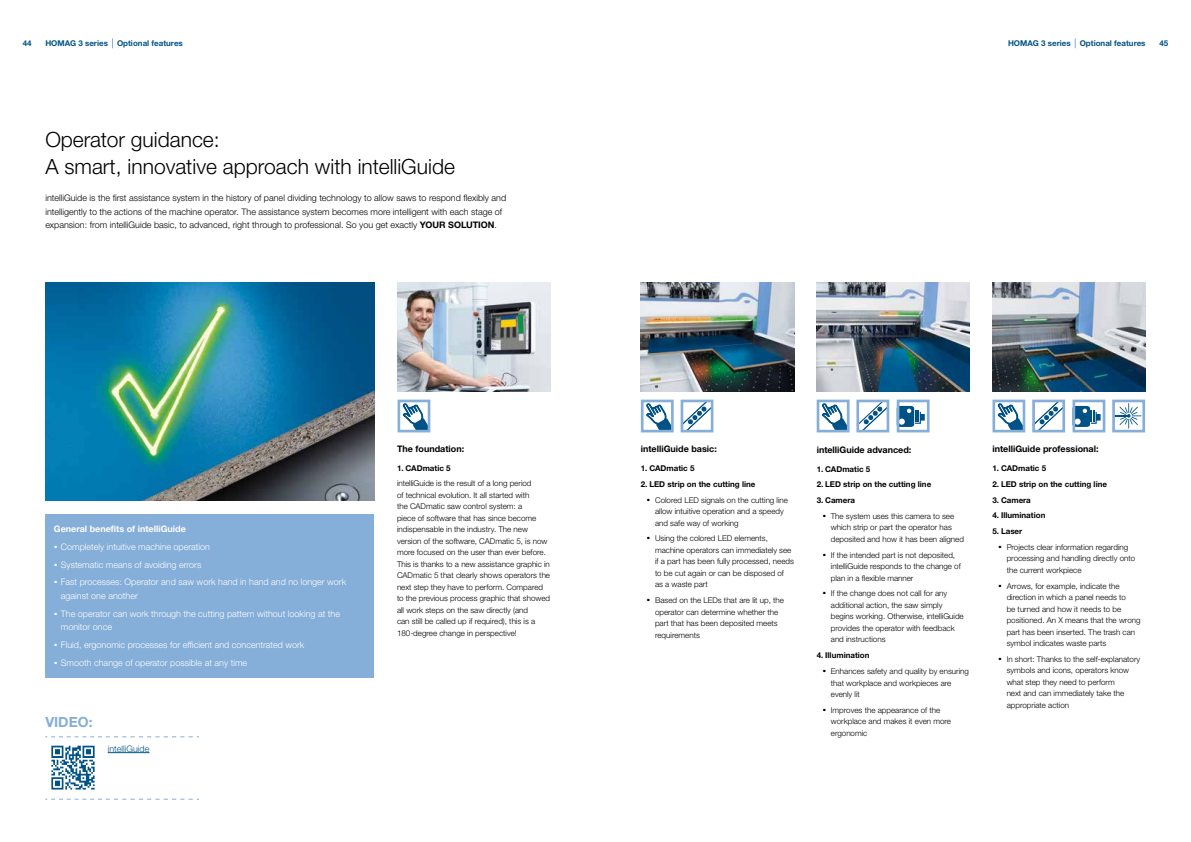
<style>
.page{position:relative;width:1191px;height:842px;background:#fff}
.page>*{position:absolute;margin:0;border:0;box-sizing:border-box;transform-origin:0 0}
.t1{font:300 21px/27.2px "Helvetica Neue LTW1 G";color:#000}
.t2{font:700 14px "Helvetica Neue LTW1 G";color:#85aed9}
.t3{font:300 9px/17.9px "Helvetica Neue LTW1 G";color:#fff}
.t4{font:300 9px/13.6px "Helvetica Neue LTW1 G";color:#000}
.t5{font:700 9px "Helvetica Neue LTW1 G";color:#000}
.t6{font:300 9px "Helvetica Neue LTW1 G";color:#005286}
.t7{font:300 8px/11.5px "Helvetica Neue LTW1 G";color:#000}
.t8{font:700 8px "Helvetica Neue LTW1 G";color:#000}
.t9{font:700 8px "Helvetica Neue LTW1 G";color:#005286}
.s1{font-weight:700}
.s2{font-weight:700;font-size:14px}
</style>
<div class="page">
<div style="left:45px;top:514px;width:329px;height:163px;background:#85aed9"></div>
<svg style="left:1036px;top:404px;width:25px;height:24px"></svg>
<div style="left:1032px;top:400px;width:33px;height:32px;border:3px solid #85aed9"></div>
<svg style="left:1116px;top:404px;width:25px;height:24px"></svg>
<div style="left:1112px;top:400px;width:33px;height:32px;border:3px solid #85aed9"></div>
<svg style="left:1076px;top:405px;width:25px;height:16px"></svg>
<svg style="left:1076px;top:406px;width:24px;height:21px"></svg>
<div style="left:1072px;top:400px;width:33px;height:32px;border:3px solid #85aed9"></div>
<svg style="left:998px;top:404px;width:23px;height:24px"></svg>
<div style="left:992px;top:400px;width:33px;height:32px;border:3px solid #85aed9"></div>
<svg style="left:860px;top:404px;width:25px;height:24px"></svg>
<div style="left:856px;top:400px;width:33px;height:32px;border:3px solid #85aed9"></div>
<svg style="left:900px;top:405px;width:25px;height:16px"></svg>
<svg style="left:900px;top:406px;width:24px;height:21px"></svg>
<div style="left:896px;top:400px;width:33px;height:32px;border:3px solid #85aed9"></div>
<svg style="left:822px;top:404px;width:23px;height:24px"></svg>
<div style="left:816px;top:400px;width:33px;height:32px;border:3px solid #85aed9"></div>
<svg style="left:684px;top:404px;width:25px;height:24px"></svg>
<div style="left:680px;top:400px;width:33px;height:32px;border:3px solid #85aed9"></div>
<svg style="left:646px;top:404px;width:23px;height:24px"></svg>
<div style="left:641px;top:400px;width:32px;height:32px;border:3px solid #85aed9"></div>
<svg style="left:403px;top:404px;width:23px;height:24px"></svg>
<div style="left:397px;top:400px;width:33px;height:32px;border:3px solid #85aed9"></div>
<img style="left:397px;top:283px;width:153px;height:109px">
<img style="left:992px;top:283px;width:153px;height:109px">
<img style="left:816px;top:283px;width:153px;height:109px">
<img style="left:45px;top:283px;width:329px;height:217px">
<svg style="left:45px;top:736px;width:154px;height:64px"></svg>
<img style="left:48px;top:742px;width:50px;height:50px">
<hr style="left:108px;top:752px;width:41px;height:1px;background:#005286">
<img style="left:641px;top:283px;width:153px;height:109px">
<p class="t9" style="left:23px;top:39px;width:10px">44</p>
<p class="t9" style="left:45px;top:39px;width:139px">HOMAG 3 series Optional features</p>
<p class="t9" style="left:1008px;top:39px;width:139px">HOMAG 3 series Optional features</p>
<p class="t9" style="left:1159px;top:39px;width:10px">45</p>
<h1 class="t1" style="left:45px;top:126px;width:411px">Operator guidance:<br>A smart, innovative approach with intelliGuide</h1>
<p class="t4" style="left:45px;top:191px;width:462px">intelliGuide is the first assistance system in the history of panel dividing technology to allow saws to respond flexibly and intelligently to the actions of the machine operator. The assistance system becomes more intelligent with each stage of expansion: from intelliGuide basic, to advanced, right through to professional. So you get exactly <span class="s1">YOUR SOLUTION</span>.</p>
<p class="t3" style="left:54px;top:520px;width:294px"><span class="s1">General benefits of intelliGuide<br></span><span class="s2">·</span> Completely intuitive machine operation<br><span class="s2">·</span> Systematic means of avoiding errors<br><span class="s2">·</span> Fast processes: Operator and saw work hand in hand and no longer work</p>
<p class="t3" style="left:54px;top:587px;width:288px;text-indent:7px">against one another<br><span class="s2">·</span> The operator can work through the cutting pattern without looking at the</p>
<p class="t3" style="left:54px;top:618px;width:252px;text-indent:7px">monitor once<br><span class="s2">·</span> Fluid, ergonomic processes for efficient and concentrated work <span class="s2">·</span> Smooth change of operator possible at any time</p>
<h2 class="t2" style="left:45px;top:713px;width:49px">VIDEO:</h2>
<p class="t6" style="left:108px;top:743px;width:43px">intelliGuide</p>
<p class="t5" style="left:397px;top:444px;width:69px">The foundation:</p>
<p class="t8" style="left:397px;top:463px;width:55px">1. CADmatic 5</p>
<p class="t7" style="left:397px;top:478px;width:155px">intelliGuide is the result of a long period<br>of technical evolution. It all started with<br>the CADmatic saw control system: a<br>piece of software that has since become indispensable in the industry. The new version of the software, CADmatic 5, is now more focused on the user than ever before.<br>This is thanks to a new assistance graphic in CADmatic 5 that clearly shows operators the next step they have to perform. Compared to the previous process graphic that showed all work steps on the saw directly (and<br>can still be called up if required), this is a 180-degree change in perspective!</p>
<p class="t5" style="left:641px;top:444px;width:78px">intelliGuide basic:</p>
<p class="t8" style="left:641px;top:463px;width:55px">1. CADmatic 5</p>
<p class="t7" style="left:646px;top:476px;width:143px;line-height:15.8px;text-indent:-6px"><span class="s1">2. LED strip on the cutting line<br></span><span class="s2">·</span> Colored LED signals on the cutting line</p>
<p class="t7" style="left:655px;top:505px;width:130px">allow intuitive operation and a speedy and safe way of working</p>
<p class="t7" style="left:655px;top:533px;width:140px;text-indent:-9px"><span class="s2">·</span> Using the colored LED elements, machine operators can immediately see if a part has been fully processed, needs to be cut again or can be disposed of as a waste part</p>
<p class="t7" style="left:655px;top:594px;width:130px;text-indent:-9px"><span class="s2">·</span> Based on the LEDs that are lit up, the operator can determine whether the part that has been deposited meets requirements</p>
<p class="t5" style="left:816px;top:444px;width:96px">intelliGuide advanced:</p>
<p class="t8" style="left:816px;top:464px;width:55px">1. CADmatic 5</p>
<p class="t8" style="left:816px;top:480px;width:116px">2. LED strip on the cutting line</p>
<p class="t7" style="left:822px;top:492px;width:133px;line-height:15.8px;text-indent:-6px"><span class="s1">3. Camera<br></span><span class="s2">·</span> The system uses this camera to see</p>
<p class="t7" style="left:831px;top:522px;width:135px">which strip or part the operator has deposited and how it has been aligned</p>
<p class="t7" style="left:831px;top:549px;width:131px;text-indent:-9px"><span class="s2">·</span> If the intended part is not deposited, intelliGuide responds to the change of plan in a flexible manner</p>
<p class="t7" style="left:831px;top:588px;width:134px;text-indent:-9px"><span class="s2">·</span> If the change does not call for any additional action, the saw simply begins working. Otherwise, intelliGuide provides the operator with feedback and instructions</p>
<p class="t7" style="left:822px;top:647px;width:148px;line-height:15.8px;text-indent:-6px"><span class="s1">4. Illumination<br></span><span class="s2">·</span> Enhances safety and quality by ensuring</p>
<p class="t7" style="left:831px;top:677px;width:122px">that workplace and workpieces are evenly lit</p>
<p class="t7" style="left:831px;top:704px;width:122px;text-indent:-9px"><span class="s2">·</span> Improves the appearance of the workplace and makes it even more ergonomic</p>
<p class="t5" style="left:992px;top:444px;width:107px">intelliGuide professional:</p>
<p class="t8" style="left:992px;top:463px;width:55px">1. CADmatic 5</p>
<p class="t8" style="left:992px;top:479px;width:116px">2. LED strip on the cutting line</p>
<p class="t8" style="left:992px;top:495px;width:40px">3. Camera</p>
<p class="t8" style="left:992px;top:510px;width:54px">4. Illumination</p>
<p class="t7" style="left:998px;top:523px;width:132px;line-height:15.8px;text-indent:-6px"><span class="s1">5. Laser<br></span><span class="s2">·</span> Projects clear information regarding</p>
<p class="t7" style="left:1006px;top:553px;width:130px">processing and handling directly onto the current workpiece</p>
<p class="t7" style="left:1006px;top:580px;width:135px;text-indent:-9px"><span class="s2">·</span> Arrows, for example, indicate the direction in which a panel needs to<br>be turned and how it needs to be positioned. An X means that the wrong part has been inserted. The trash can symbol indicates waste parts</p>
<p class="t7" style="left:1006px;top:653px;width:135px;text-indent:-9px"><span class="s2">·</span> In short: Thanks to the self-explanatory symbols and icons, operators know what step they need to perform<br>next and can immediately take the appropriate action</p>
</div>
